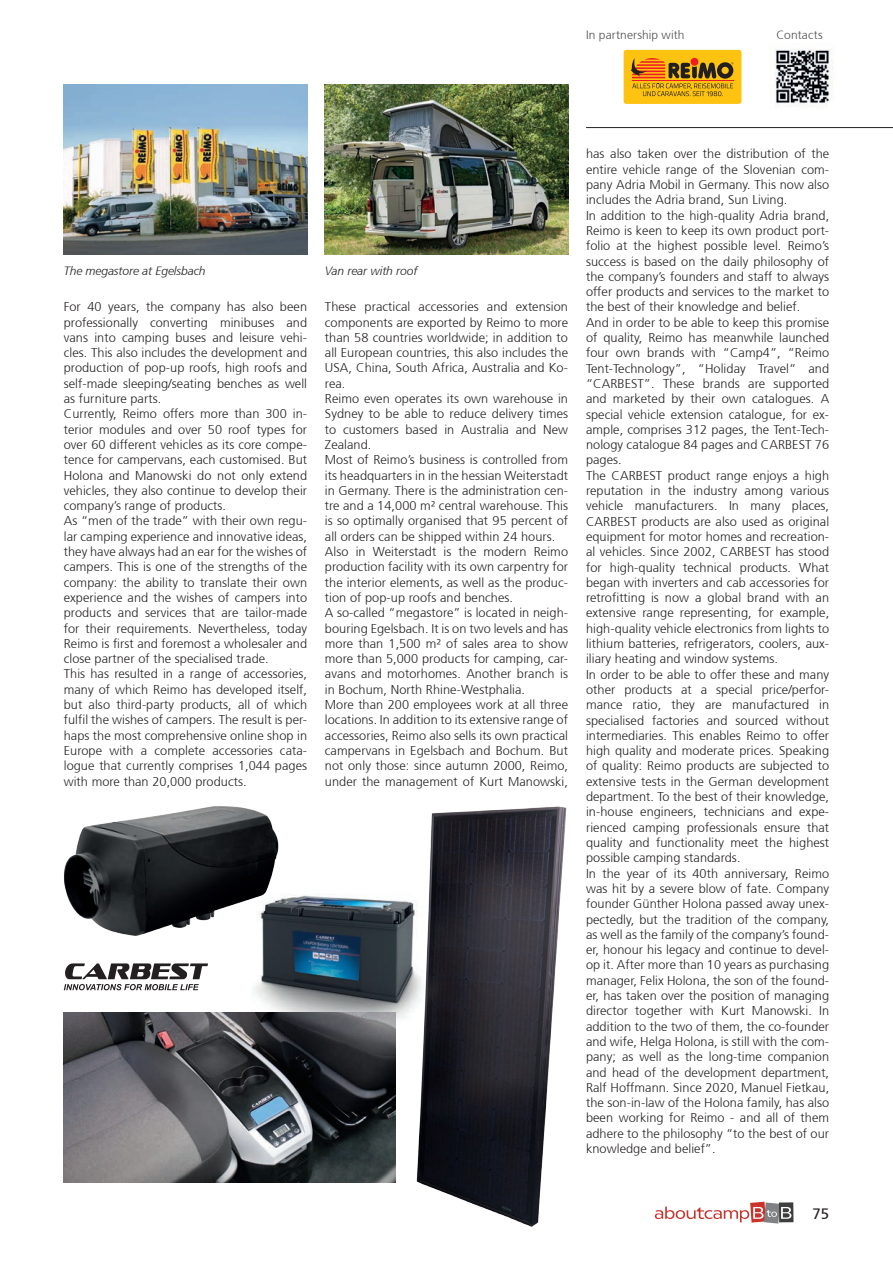
<style>
.page{position:relative;width:893px;height:1263px;background:#fff}
.page>*{position:absolute;margin:0;border:0;box-sizing:border-box;transform-origin:0 0}
.t1{font:15px "Frutiger 55 Roman";color:#231f20}
.t2{font:300 12.75px/15.3px "Frutiger 45";letter-spacing:.005em;color:#231f20;text-align:justify}
.t3{font:italic 300 12px "Frutiger 46";letter-spacing:-.005em;color:#231f20}
.t4{font:300 12px "Frutiger 45";letter-spacing:.01em;color:#4b4c4d}
</style>
<div class="page">
<svg style="left:791px;top:1202px;width:2px;height:20px"></svg>
<svg style="left:655px;top:1202px;width:136px;height:21px"></svg>
<img style="left:254px;top:894px;width:144px;height:161px">
<img style="left:64px;top:1012px;width:331px;height:170px">
<img style="left:774px;top:49px;width:59px;height:58px">
<div style="left:624px;top:50px;width:117px;height:54px;background:#fec210;border-radius:3px"></div>
<svg style="left:631px;top:58px;width:102px;height:38px"></svg>
<img style="left:64px;top:85px;width:243px;height:170px">
<img style="left:325px;top:85px;width:243px;height:170px">
<hr style="left:586px;top:127px;width:307px;height:1px;background:#231f20">
<img style="left:64px;top:806px;width:220px;height:135px">
<svg style="left:64px;top:963px;width:144px;height:27px"></svg>
<img style="left:398px;top:806px;width:169px;height:421px">
<p class="t4" style="left:586px;top:28px;width:100px">In partnership with</p>
<p class="t4" style="left:777px;top:28px;width:48px">Contacts</p>
<p class="t3" style="left:64px;top:264px;width:143px">The megastore at Egelsbach</p>
<p class="t3" style="left:325px;top:264px;width:94px">Van rear with roof</p>
<p class="t2" style="left:64px;top:299px;width:245px">For 40 years, the company has also been professionally converting minibuses and vans into camping buses and leisure vehi&shy;cles. This also includes the development and production of pop-up roofs, high roofs and self-made sleeping/seating benches as well as furniture parts.</p>
<p class="t2" style="left:64px;top:406px;width:245px">Currently, Reimo offers more than 300 in&shy;terior modules and over 50 roof types for over 60 different vehicles as its core compe&shy;tence for campervans, each customised. But Holona and Manowski do not only extend vehicles, they also continue to develop their company’s range of products.</p>
<p class="t2" style="left:64px;top:514px;width:245px">As “men of the trade” with their own regu&shy;lar camping experience and innovative ideas, they have always had an ear for the wishes of campers. This is one of the strengths of the company: the ability to translate their own experience and the wishes of campers into products and services that are tailor-made for their requirements. Nevertheless, today Reimo is first and foremost a wholesaler and close partner of the specialised trade.</p>
<p class="t2" style="left:64px;top:667px;width:245px">This has resulted in a range of accessories, many of which Reimo has developed itself, but also third-party products, all of which fulfil the wishes of campers. The result is per&shy;haps the most comprehensive online shop in Europe with a complete accessories cata&shy;logue that currently comprises 1,044 pages with more than 20,000 products.</p>
<p class="t2" style="left:325px;top:299px;width:245px">These practical accessories and extension components are exported by Reimo to more than 58 countries worldwide; in addition to all European countries, this also includes the USA, China, South Africa, Australia and Ko&shy;rea.</p>
<p class="t2" style="left:325px;top:391px;width:245px">Reimo even operates its own warehouse in Sydney to be able to reduce delivery times to customers based in Australia and New Zealand.</p>
<p class="t2" style="left:325px;top:452px;width:245px">Most of Reimo’s business is controlled from its headquarters in in the hessian Weiterstadt in Germany. There is the administration cen&shy;tre and a 14,000 m² central warehouse. This is so optimally organised that 95 percent of all orders can be shipped within 24 hours.</p>
<p class="t2" style="left:325px;top:544px;width:245px">Also in Weiterstadt is the modern Reimo production facility with its own carpentry for the interior elements, as well as the produc&shy;tion of pop-up roofs and benches.</p>
<p class="t2" style="left:325px;top:605px;width:245px">A so-called “megastore” is located in neigh&shy;bouring Egelsbach. It is on two levels and has more than 1,500 m² of sales area to show more than 5,000 products for camping, car&shy;avans and motorhomes. Another branch is in Bochum, North Rhine-Westphalia.</p>
<p class="t2" style="left:325px;top:697px;width:245px">More than 200 employees work at all three locations. In addition to its extensive range of accessories, Reimo also sells its own practical campervans in Egelsbach and Bochum. But not only those: since autumn 2000, Reimo, under the management of Kurt Manowski,</p>
<p class="t2" style="left:586px;top:147px;width:245px">has also taken over the distribution of the entire vehicle range of the Slovenian com&shy;pany Adria Mobil in Germany. This now also includes the Adria brand, Sun Living.</p>
<p class="t2" style="left:586px;top:208px;width:245px">In addition to the high-quality Adria brand, Reimo is keen to keep its own product port&shy;folio at the highest possible level. Reimo’s success is based on the daily philosophy of the company’s founders and staff to always offer products and services to the market to the best of their knowledge and belief.</p>
<p class="t2" style="left:586px;top:315px;width:245px">And in order to be able to keep this promise of quality, Reimo has meanwhile launched four own brands with “Camp4”, “Reimo Tent-Technology”, “Holiday Travel“ and “CARBEST”. These brands are supported and marketed by their own catalogues. A special vehicle extension catalogue, for ex&shy;ample, comprises 312 pages, the Tent-Tech&shy;nology catalogue 84 pages and CARBEST 76 pages.</p>
<p class="t2" style="left:586px;top:468px;width:245px">The CARBEST product range enjoys a high reputation in the industry among various vehicle manufacturers. In many places, CARBEST products are also used as original equipment for motor homes and recreation&shy;al vehicles. Since 2002, CARBEST has stood for high-quality technical products. What began with inverters and cab accessories for retrofitting is now a global brand with an extensive range representing, for example, high-quality vehicle electronics from lights to lithium batteries, refrigerators, coolers, aux&shy;iliary heating and window systems.</p>
<p class="t2" style="left:586px;top:667px;width:245px">In order to be able to offer these and many other products at a special price/perfor&shy;mance ratio, they are manufactured in specialised factories and sourced without intermediaries. This enables Reimo to offer high quality and moderate prices. Speaking of quality: Reimo products are subjected to extensive tests in the German development department. To the best of their knowledge, in-house engineers, technicians and expe&shy;rienced camping professionals ensure that quality and functionality meet the highest possible camping standards.</p>
<p class="t2" style="left:586px;top:866px;width:245px">In the year of its 40th anniversary, Reimo was hit by a severe blow of fate. Company founder Günther Holona passed away unex&shy;pectedly, but the tradition of the company, as well as the family of the company’s found&shy;er, honour his legacy and continue to devel&shy;op it. After more than 10 years as purchasing manager, Felix Holona, the son of the found&shy;er, has taken over the position of managing director together with Kurt Manowski. In addition to the two of them, the co-founder and wife, Helga Holona, is still with the com&shy;pany; as well as the long-time companion and head of the development department, Ralf Hoffmann. Since 2020, Manuel Fietkau, the son-in-law of the Holona family, has also been working for Reimo - and all of them adhere to the philosophy “to the best of our knowledge and belief”.</p>
<p class="t1" style="left:812px;top:1205px;width:18px">75</p>
</div>
